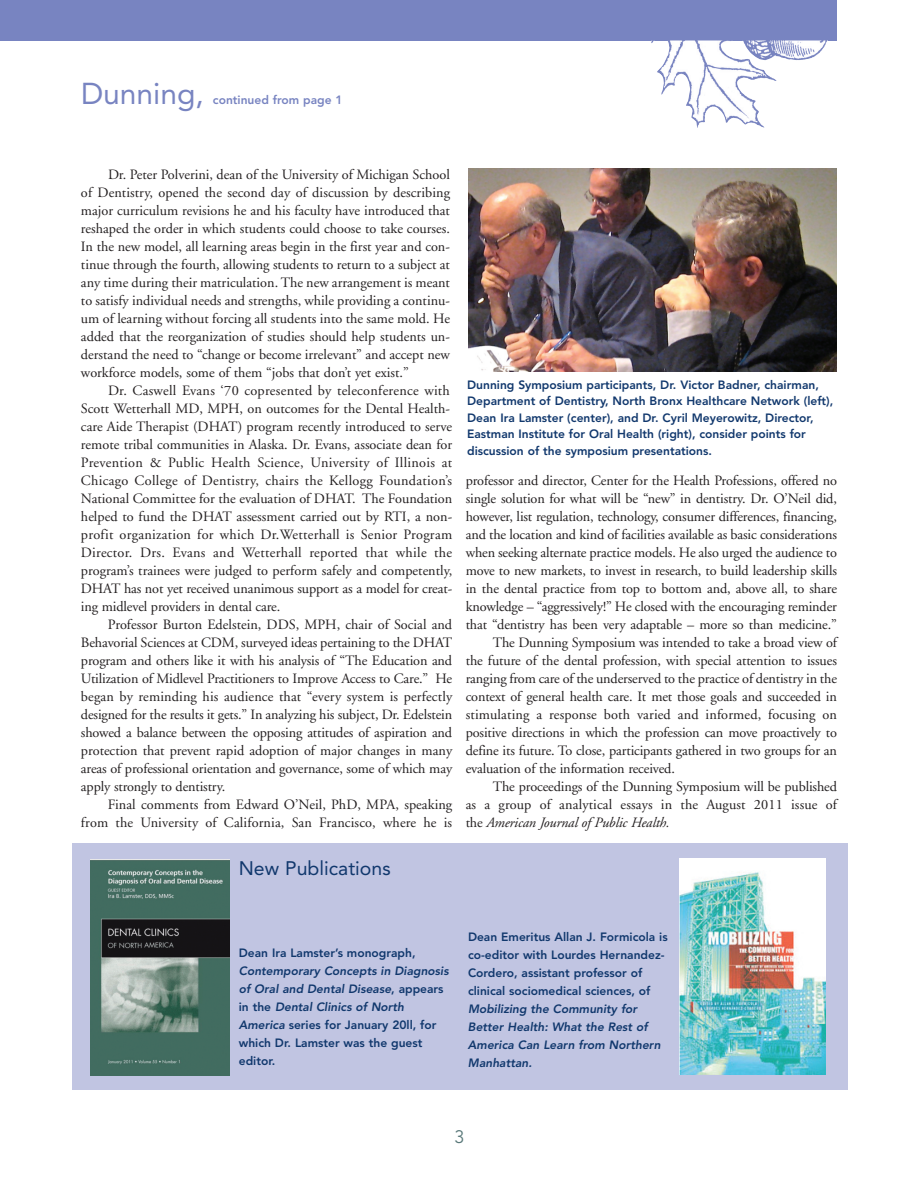
<style>
.page{position:relative;width:918px;height:1188px;background:#fff}
.page>*{position:absolute;margin:0;border:0;box-sizing:border-box;transform-origin:0 0}
.t1{font:30px "Avenir";color:#7884c1}
.t2{font:19.5px "Avenir";color:#11386d}
.t3{font:18px "Avenir";color:#597879}
.t4{font:14.25px/18px "Adobe Garamond";color:#231f20;text-align:justify}
.t5{font:800 12px/16.5px "Avenir";color:#11386d}
.t6{font:italic 800 12px/18px "Avenir";color:#11386d}
.t7{font:800 12px "Avenir";color:#7884c1}
.s1{font-style:italic}
.s2{font-style:normal}
</style>
<div class="page">
<div style="left:72px;top:844px;width:776px;height:246px;background:#c1c5e2"></div>
<div style="left:0;top:0;width:837px;height:40px;background:#7884c1"></div>
<img style="left:90px;top:860px;width:140px;height:216px">
<img style="left:468px;top:169px;width:369px;height:202px">
<img style="left:777px;top:40px;width:51px;height:20px">
<img style="left:657px;top:40px;width:120px;height:88px">
<img style="left:680px;top:859px;width:146px;height:216px">
<p class="t1" style="left:81px;top:82px;width:124px">Dunning,</p>
<p class="t7" style="left:213px;top:95px;width:131px">continued from page 1</p>
<p class="t4" style="left:81px;top:167px;width:371px;text-indent:27px">Dr. Peter Polverini, dean of the University of Michigan School of Dentistry, opened the second day of discussion by describing major curriculum revisions he and his faculty have introduced that reshaped the order in which students could choose to take courses.<br>In the new model, all learning areas begin in the first year and con&shy;tinue through the fourth, allowing students to return to a subject at any time during their matriculation. The new arrangement is meant to satisfy individual needs and strengths, while providing a continu&shy;um of learning without forcing all students into the same mold. He added that the reorganization of studies should help students un&shy;derstand the need to “change or become irrelevant” and accept new workforce models, some of them “jobs that don’t yet exist.”</p>
<p class="t4" style="left:81px;top:383px;width:373px;text-align:left;text-indent:27px">Dr. Caswell Evans ‘70 copresented by teleconference with Scott Wetterhall MD, MPH, on outcomes for the Dental Health&shy;care Aide Therapist (DHAT program recently introduced to serve remote tribal communities in Alaska. Dr. Evans, associate dean for Prevention &amp; Public Health Science, University of Illinois at Chicago College of Dentistry, chairs the Kellogg Foundation’s National Committee for the evaluation of DHAT. The Foundation helped to fund the DHAT assessment carried out by RTI, a non&shy;profit organization for which Dr.Wetterhall is Senior Program Director. Drs. Evans and Wetterhall reported that while the program’s trainees were judged to perform safely and competently, DHAT has not yet received unanimous support as a model for creat&shy;ing midlevel providers in dental care.</p>
<p class="t4" style="left:81px;top:617px;width:373px;text-indent:27px">Professor Burton Edelstein, DDS, MPH, chair of Social and Behavorial Sciences at CDM, surveyed ideas pertaining to the DHAT program and others like it with his analysis of “The Education and Utilization of Midlevel Practitioners to Improve Access to Care.” He began by reminding his audience that “every system is perfectly designed for the results it gets.” In analyzing his subject, Dr. Edelstein showed a balance between the opposing attitudes of aspiration and protection that prevent rapid adoption of major changes in many areas of professional orientation and governance, some of which may apply strongly to dentistry.</p>
<p class="t4" style="left:81px;top:797px;width:373px;text-align:right">Final comments from Edward O’Neil, PhD, MPA, speaking from the University of California, San Francisco, where he is</p>
<h3 class="t2" style="left:239px;top:860px;width:153px">New Publications</h3>
<p class="t5" style="left:467px;top:377px;width:368px">Dunning Symposium participants, Dr. Victor Badner, chairman, Department of Dentistry, North Bronx Healthcare Network (left), Dean Ira Lamster (center), and Dr. Cyril Meyerowitz, Director, Eastman Institute for Oral Health (right), consider points for discussion of the symposium presentations.</p>
<p class="t4" style="left:466px;top:473px;width:373px">professor and director, Center for the Health Professions, offered no single solution for what will be “new” in dentistry. Dr. O’Neil did, however, list regulation, technology, consumer differences, financing, and the location and kind of facilities available as basic considerations when seeking alternate practice models. He also urged the audience to move to new markets, to invest in research, to build leadership skills in the dental practice from top to bottom and, above all, to share knowledge – “aggressively!” He closed with the encouraging reminder that “dentistry has been very adaptable – more so than medicine.”</p>
<p class="t4" style="left:466px;top:635px;width:373px;text-indent:27px">The Dunning Symposium was intended to take a broad view of the future of the dental profession, with special attention to issues ranging from care of the underserved to the practice of dentistry in the context of general health care. It met those goals and succeeded in stimulating a response both varied and informed, focusing on positive directions in which the profession can move proactively to define its future. To close, participants gathered in two groups for an evaluation of the information received.</p>
<p class="t4" style="left:466px;top:779px;width:373px;text-indent:27px">The proceedings of the Dunning Symposium will be published as a group of analytical essays in the August 2011 issue of the <span class="s1">American Journal of Public Health.</span></p>
<p class="t5" style="left:239px;top:946px;width:178px">Dean Ira Lamster’s monograph,</p>
<p class="t6" style="left:239px;top:963px;width:211px">Contemporary Concepts in iagnosis of Oral and ental isease<span class="s2">, appears in the</span> ental Clinics of North<br>America <span class="s2">series for January 20ll, for which Dr. Lamster was the guest editor.</span></p>
<p class="t5" style="left:468px;top:929px;width:201px;line-height:18px">Dean Emeritus Allan J. Formicola is co editor with Lourdes Hernandez Cordero, assistant professor of clinical sociomedical sciences, of</p>
<p class="t6" style="left:468px;top:1001px;width:194px">Mobilizing the Community for<br>Better Health: What the Rest of<br>America Can Learn from Northern<br>Manhattan.</p>
<p class="t3" style="left:455px;top:1129px;width:12px">3</p>
</div>
